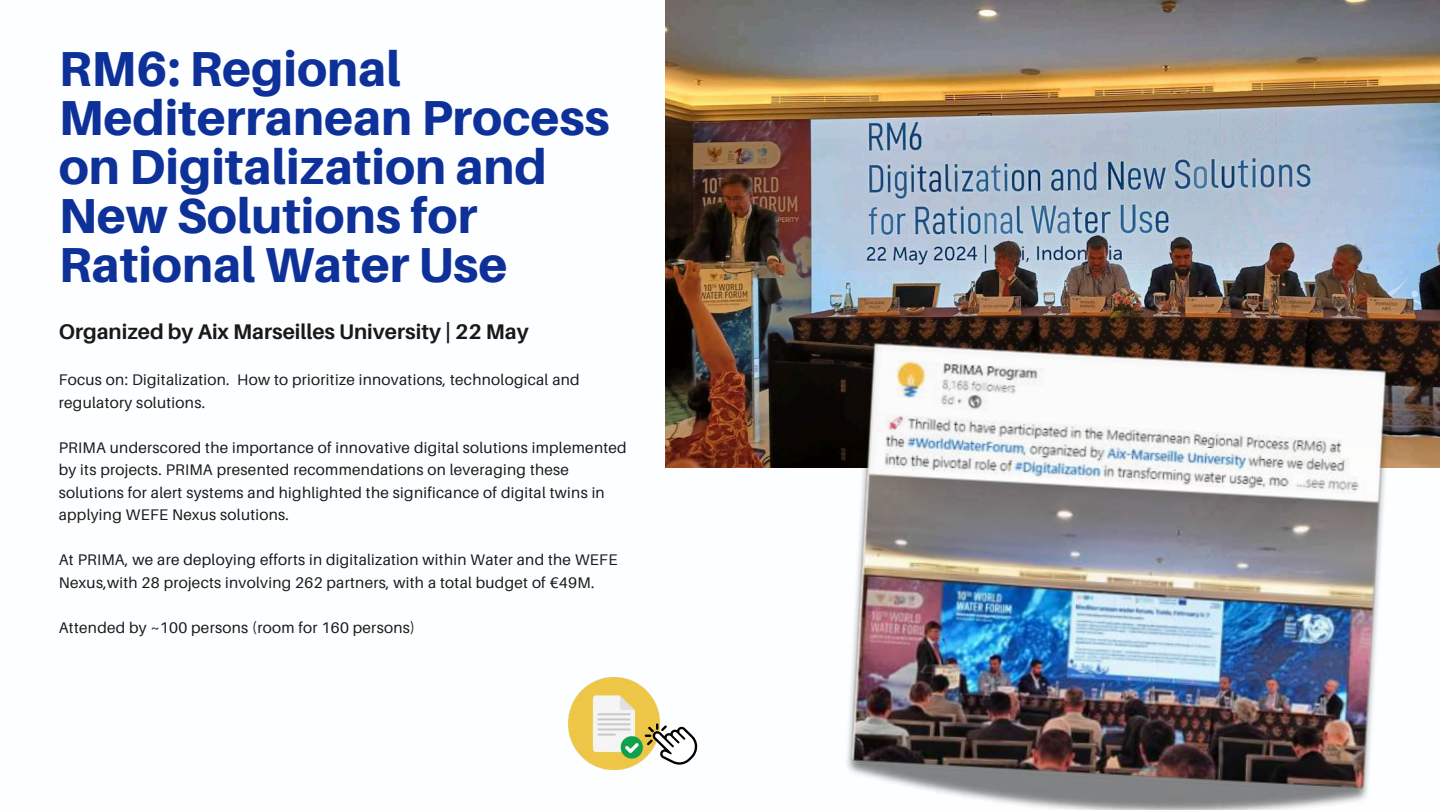
<style>
.page{position:relative;width:1440px;height:810px;background:#fff}
.page>*{position:absolute;margin:0;border:0;box-sizing:border-box;transform-origin:0 0}
.t1{font:800 49.2px/48.8px "Aileron";color:#0e3199}
.t2{font:700 21.2px "Aileron";color:#191919}
.t3{font:15.4px/22.5px "Aileron";letter-spacing:.02em;color:#191919}
</style>
<div class="page">
<img style="left:666px;top:0;width:774px;height:468px">
<img style="left:821px;top:340px;width:595px;height:470px">
<img style="left:568px;top:678px;width:92px;height:91px">
<svg style="left:645px;top:723px;width:52px;height:42px"></svg>
<h1 class="t1" style="left:59px;top:44px;width:552px">RM6: Regional<br>Mediterranean Process on Digitalization and<br>New Solutions for<br>Rational Water Use</h1>
<h2 class="t2" style="left:59px;top:319px;width:471px">Organized by Aix Marseilles University | 22 May</h2>
<p class="t3" style="left:59px;top:368px;width:522px">Focus on: Digitalization. How to prioritize innovations, technological and regulatory solutions.</p>
<p class="t3" style="left:59px;top:436px;width:569px">PRIMA underscored the importance of innovative digital solutions implemented by its projects. PRIMA presented recommendations on leveraging these solutions for alert systems and highlighted the significance of digital twins in applying WEFE Nexus solutions.</p>
<p class="t3" style="left:59px;top:548px;width:560px">At PRIMA, we are deploying efforts in digitalization within Water and the WEFE<br>Nexus,with 28 projects involving 262 partners, with a total budget of €49M.</p>
<p class="t3" style="left:59px;top:616px;width:358px">Attended by ~100 persons (room for 160 persons)</p>
</div>
